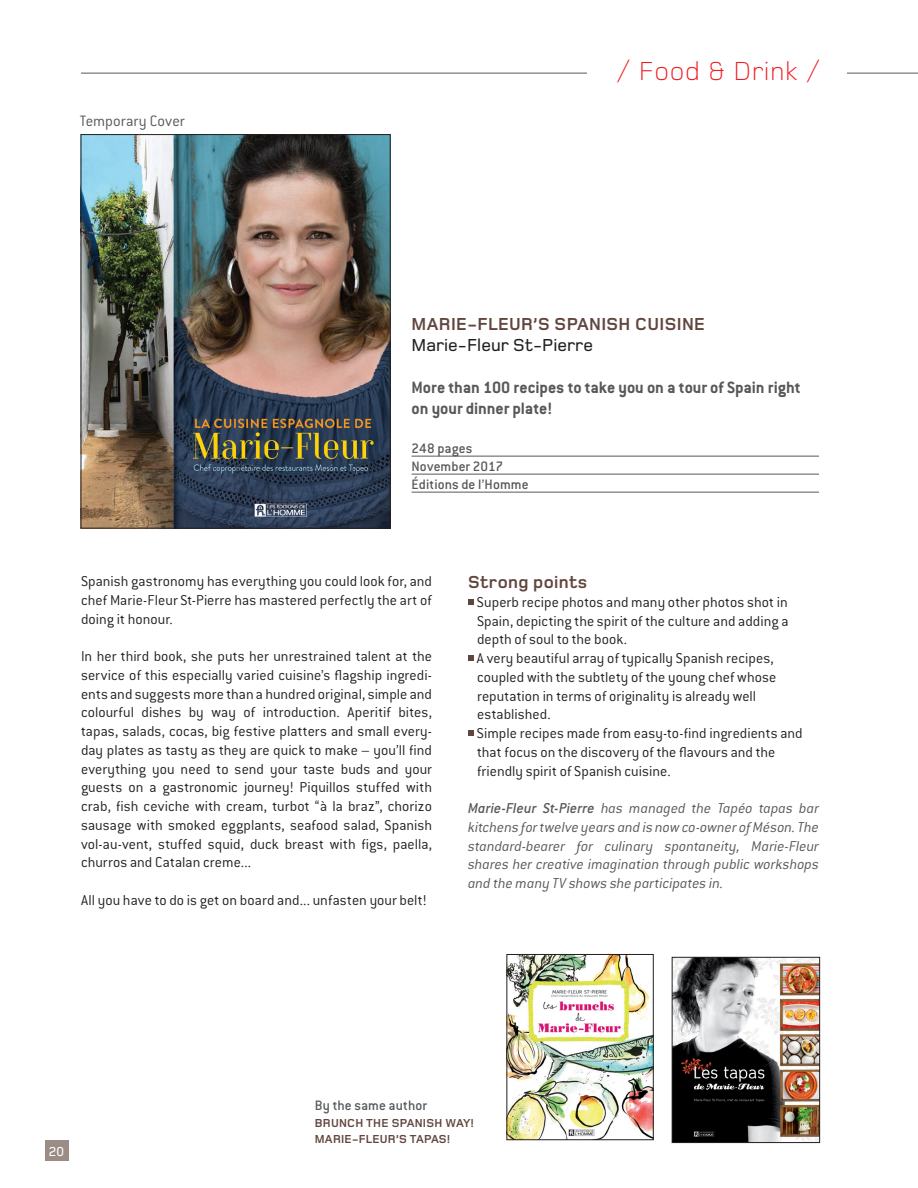
<style>
.page{position:relative;width:918px;height:1188px;background:#fff}
.page>*{position:absolute;margin:0;border:0;box-sizing:border-box;transform-origin:0 0}
.Section{font:300 27px "Foundry Monoline";letter-spacing:.025em;color:#ee1d23}
.Texte_auteur_vedette{font:700 18px/21px "Conduit ITC";letter-spacing:-.005em;color:#57585a}
.Titre{font:700 18px "Foundry Monoline";letter-spacing:.02em;color:#62463e}
.Auteur{font:500 18px "Foundry Monoline";color:#231f20}
.Titre_Strong_point{font:700 18px "Foundry Monoline";letter-spacing:.02em;color:#62463e}
.Texte_auteur_vedette-2{font:300 16.5px "Conduit ITC";letter-spacing:.005em;color:#57585a}
.Texte{font:300 15.75px/18.8px "Conduit ITC";letter-spacing:.005em;color:#231f20;text-align:justify}
.Texte_Strong_point{font:300 15.75px/18.8px "Conduit ITC";letter-spacing:.005em;color:#231f20}
.Bio_auteur{font:italic 300 15.75px/18.8px "Conduit ITC";color:#57585a;text-align:justify}
.info_technique{font:500 15px "Conduit ITC";letter-spacing:.005em;color:#57585a}
.Titre_rappel_petit{font:500 15px "Conduit ITC";letter-spacing:.005em;color:#57585a}
.t1{font:500 13.5px "Foundry Monoline";color:#fff}
.Titre_rappel_petit-2{font:700 12px "Foundry Monoline";letter-spacing:.02em;color:#62463e}
.s1{font-weight:500}
</style>
<div class="page">
<div style="left:45px;top:1140px;width:23px;height:21px;background:#9c8c86"></div>
<hr style="left:81px;top:73px;width:837px;height:1px;background:#57585a">
<div style="left:590px;top:58px;width:257px;height:61px;background:#fff"></div>
<hr style="left:412px;top:456px;width:407px;height:1px;background:#57585a">
<hr style="left:412px;top:474px;width:407px;height:1px;background:#57585a">
<hr style="left:412px;top:492px;width:407px;height:1px;background:#57585a">
<svg style="left:468px;top:599px;width:5px;height:5px"></svg>
<svg style="left:468px;top:655px;width:5px;height:6px"></svg>
<svg style="left:468px;top:730px;width:5px;height:6px"></svg>
<img style="left:83px;top:136px;width:306px;height:391px">
<div style="left:81px;top:134px;width:310px;height:395px;border:1px solid #231f20"></div>
<img style="left:674px;top:959px;width:144px;height:182px">
<div style="left:672px;top:957px;width:148px;height:186px;border:1px solid #231f20"></div>
<img style="left:508px;top:956px;width:144px;height:182px">
<div style="left:506px;top:954px;width:148px;height:186px;border:1px solid #231f20"></div>
<p class="Texte_auteur_vedette-2" style="left:80px;top:112px;width:106px">Temporary Cover</p>
<p class="Section" style="left:617px;top:57px;width:204px">/ Food &amp; Drink /</p>
<h1 class="Section" style="left:637px;top:57px;width:162px">Young adults</h1>
<p class="Titre" style="left:412px;top:314px;width:295px">MARIE-FLEUR’S SPANISH CUISINE</p>
<p class="Auteur" style="left:412px;top:335px;width:183px">Marie-Fleur St-Pierre</p>
<p class="Texte_auteur_vedette" style="left:412px;top:376px;width:391px">More than 100 recipes to take you on a tour of Spain right on your dinner plate!</p>
<p class="info_technique" style="left:412px;top:440px;width:62px">248 pages</p>
<p class="info_technique" style="left:412px;top:458px;width:93px">November 2017</p>
<p class="info_technique" style="left:412px;top:476px;width:119px">Éditions de l’Homme</p>
<p class="Texte" style="left:81px;top:572px;width:353px">Spanish gastronomy has everything you could look for, and chef Marie-Fleur St-Pierre has mastered perfectly the art of doing it honour.</p>
<p class="Texte" style="left:81px;top:647px;width:353px">In her third book, she puts her unrestrained talent at the service of this especially varied cuisine’s flagship ingredi&shy;ents and suggests more than a hundred original, simple and colourful dishes by way of introduction. Aperitif bites, tapas, salads, cocas, big festive platters and small every&shy;day plates as tasty as they are quick to make – you’ll find everything you need to send your taste buds and your guests on a gastronomic journey! Piquillos stuffed with crab, fish ceviche with cream, turbot “à la braz”, chorizo sausage with smoked eggplants, seafood salad, Spanish vol-au-vent, stuffed squid, duck breast with figs, paella, churros and Catalan creme...</p>
<p class="Texte" style="left:81px;top:891px;width:347px">All you have to do is get on board and... unfasten your belt!</p>
<p class="Titre_Strong_point" style="left:468px;top:573px;width:121px">Strong points</p>
<p class="Texte_Strong_point" style="left:477px;top:593px;width:313px;text-align:justify">Superb recipe photos and many other photos shot in Spain, depicting the spirit of the culture and adding a depth of soul to the book.</p>
<p class="Texte_Strong_point" style="left:477px;top:649px;width:301px">A very beautiful array of typically Spanish recipes, coupled with the subtlety of the young chef whose reputation in terms of originality is already well established.</p>
<p class="Texte_Strong_point" style="left:477px;top:724px;width:327px">Simple recipes made from easy-to-find ingredients and that focus on the discovery of the flavours and the friendly spirit of Spanish cuisine.</p>
<p class="Bio_auteur" style="left:468px;top:799px;width:353px"><span class="s1">Marie-Fleur St-Pierre</span> has managed the Tapéo tapas bar kitchens for twelve years and is now co-owner of Méson. The standard-bearer for culinary spontaneity, Marie-Fleur shares her creative imagination through public workshops and the many TV shows she participates in.</p>
<p class="t1" style="left:49px;top:1144px;width:17px">20</p>
<p class="Titre_rappel_petit" style="left:315px;top:1097px;width:114px">By the same author</p>
<p class="Titre_rappel_petit-2" style="left:315px;top:1116px;width:161px">BRUNCH THE SPANISH WAY!</p>
<p class="Titre_rappel_petit-2" style="left:315px;top:1133px;width:137px">MARIE-FLEUR’S TAPAS!</p>
</div>
